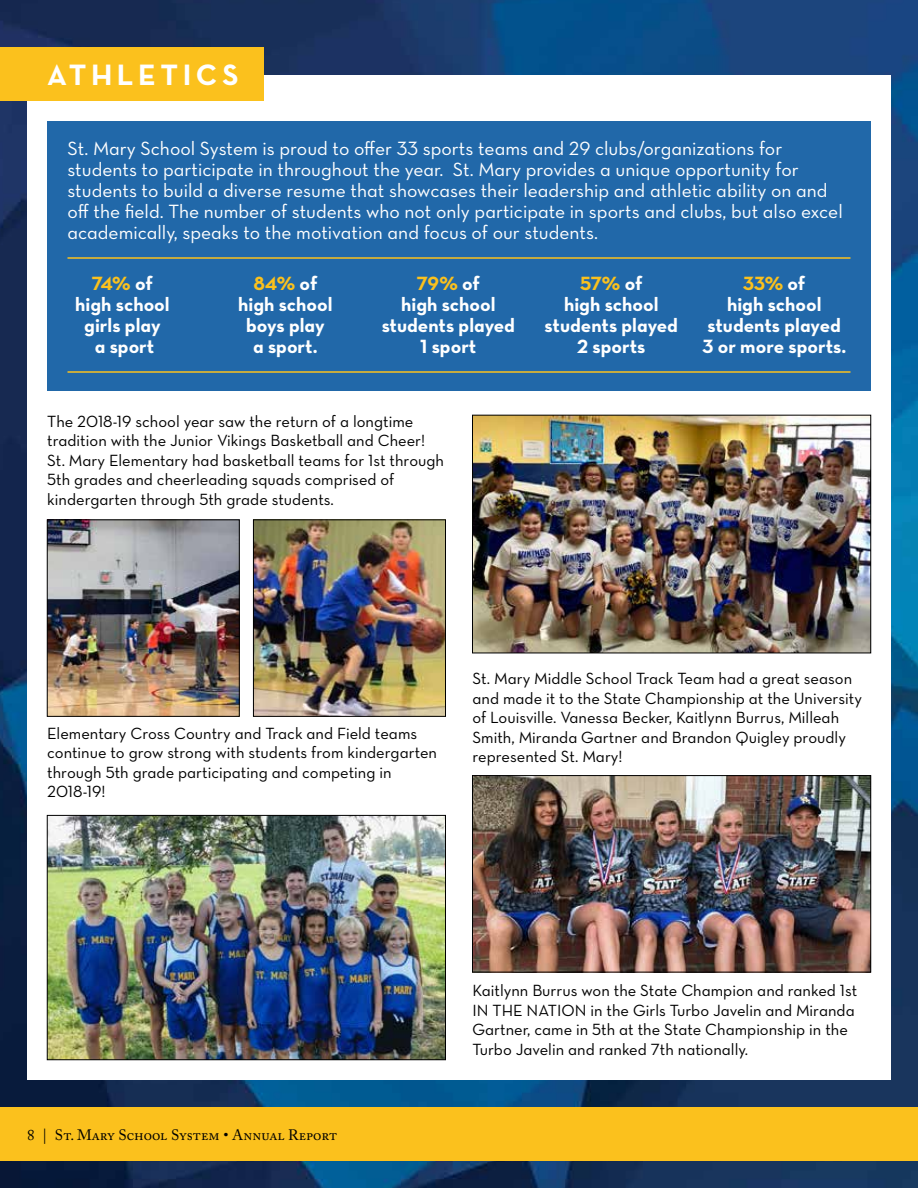
<style>
.page{position:relative;width:918px;height:1188px;background:#fff}
.page>*{position:absolute;margin:0;border:0;box-sizing:border-box;transform-origin:0 0}
.t1{font:30px "Neutra Text Bold Alt";letter-spacing:.15em;color:#fff}
.t2{font:19.5px/21px "Neutra Text Book Alt";color:#fff}
.t3{font:19.5px/21px "Neutra Text Bold Alt";color:#fff;text-align:center}
.t4{font:16.5px/19.5px "Neutra Text Book Alt";color:#000}
.t5{font:15px "Adobe Caslon Pro";color:#000}
.s1{color:#fbc11d}
</style>
<div class="page">
<img style="left:0;top:0;width:918px;height:1188px">
<div style="left:27px;top:76px;width:864px;height:1004px;background:#fff"></div>
<div style="left:0;top:1107px;width:918px;height:54px;background:#fbc11d"></div>
<div style="left:0;top:47px;width:264px;height:54px;background:#fbc11d"></div>
<img style="left:49px;top:817px;width:395px;height:241px">
<div style="left:47px;top:815px;width:399px;height:245px;border:1px solid #000"></div>
<img style="left:474px;top:417px;width:395px;height:234px">
<div style="left:472px;top:415px;width:399px;height:238px;border:1px solid #000"></div>
<img style="left:49px;top:521px;width:189px;height:194px">
<div style="left:47px;top:519px;width:193px;height:198px;border:1px solid #000"></div>
<img style="left:255px;top:521px;width:189px;height:194px">
<div style="left:253px;top:519px;width:193px;height:198px;border:1px solid #000"></div>
<img style="left:474px;top:777px;width:395px;height:193px">
<div style="left:472px;top:775px;width:399px;height:197px;border:1px solid #000"></div>
<div style="left:47px;top:122px;width:824px;height:270px;background:#2168a9"></div>
<hr style="left:68px;top:257px;width:782px;height:2px;background:#fbc11d">
<hr style="left:68px;top:371px;width:782px;height:2px;background:#fbc11d">
<h1 class="t1" style="left:47px;top:56px;width:193px">ATHLETICS</h1>
<p class="t2" style="left:68px;top:138px;width:777px">St. Mary School System is proud to offer 33 sports teams and 29 clubs/organizations for students to participate in throughout the year. St. Mary provides a unique opportunity for students to build a diverse resume that showcases their leadership and athletic ability on and off the field. The number of students who not only participate in sports and clubs, but also excel academically, speaks to the motivation and focus of our students.</p>
<p class="t3" style="left:75px;top:273px;width:96px"><span class="s1">74%</span> of high school girls play<br>a sport</p>
<p class="t3" style="left:238px;top:273px;width:96px"><span class="s1">84%</span> of high school boys play<br>a sport.</p>
<p class="t3" style="left:382px;top:273px;width:135px"><span class="s1">79%</span> of<br>high school students played<br>1 sport</p>
<p class="t3" style="left:545px;top:273px;width:135px"><span class="s1">57%</span> of<br>high school students played<br>2 sports</p>
<p class="t3" style="left:702px;top:273px;width:145px"><span class="s1">33%</span> of<br>high school students played<br>3 or more sports.</p>
<p class="t4" style="left:47px;top:411px;width:398px">The 2018-19 school year saw the return of a longtime tradition with the Junior Vikings Basketball and Cheer!<br>St. Mary Elementary had basketball teams for 1st through 5th grades and cheerleading squads comprised of kindergarten through 5th grade students.</p>
<p class="t4" style="left:47px;top:723px;width:391px">Elementary Cross Country and Track and Field teams continue to grow strong with students from kindergarten through 5th grade participating and competing in 2018-19!</p>
<p class="t4" style="left:473px;top:669px;width:391px">St. Mary Middle School Track Team had a great season and made it to the State Championship at the University of Louisville. Vanessa Becker, Kaitlynn Burrus, Milleah Smith, Miranda Gartner and Brandon Quigley proudly represented St. Mary!</p>
<p class="t5" style="left:27px;top:1126px;width:312px">8 | St. Mary School System • Annual Report</p>
<p class="t4" style="left:473px;top:981px;width:386px">Kaitlynn Burrus won the State Champion and ranked 1st IN THE NATION in the Girls Turbo Javelin and Miranda Gartner, came in 5th at the State Championship in the Turbo Javelin and ranked 7th nationally.</p>
</div>
